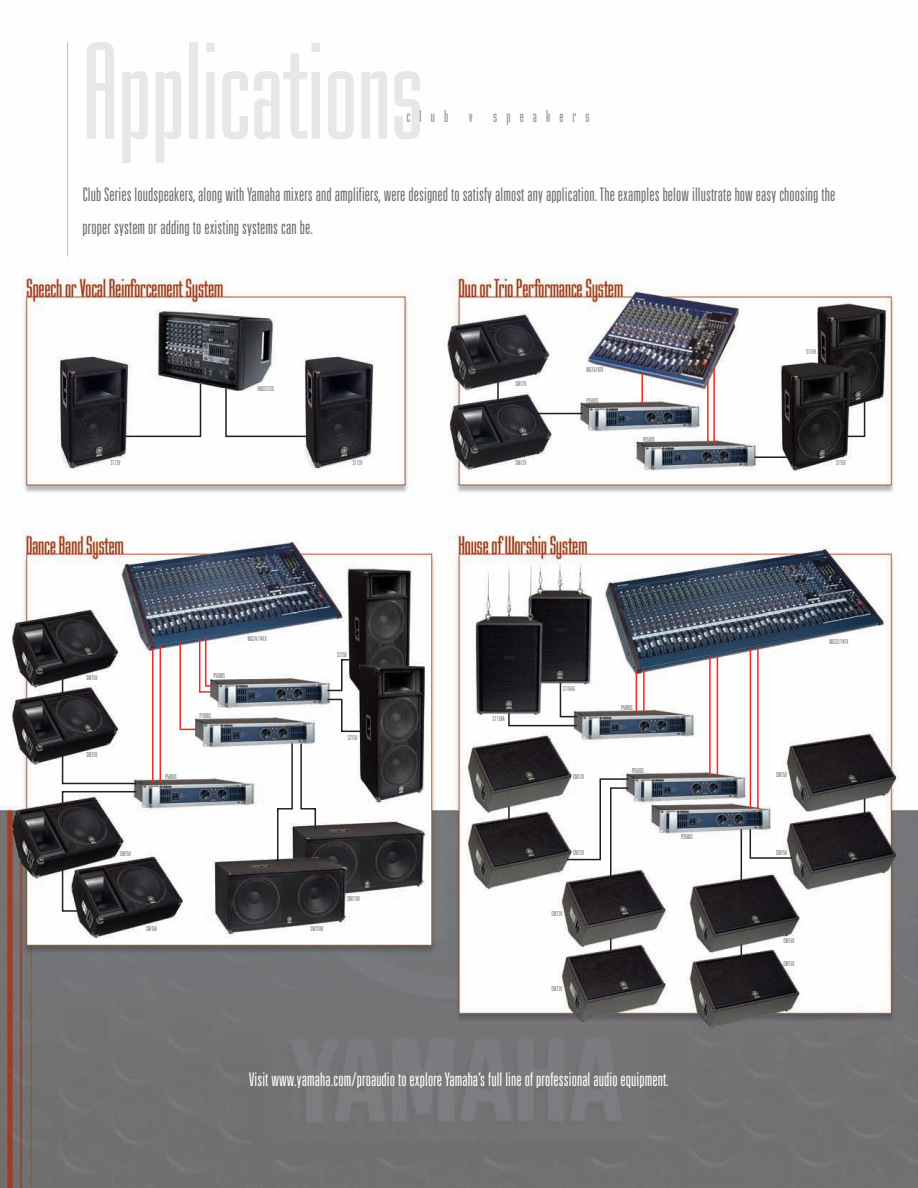
<style>
.page{position:relative;width:918px;height:1188px;background:#fff}
.page>*{position:absolute;margin:0;border:0;box-sizing:border-box;transform-origin:0 0}
.t1{font:144px "Mekanik Plain";color:#e6e7e9}
.t2{font:300 ultra-condensed 18.75px/33px "Univers";letter-spacing:.005em;color:#6c6d70}
.t3{font:300 ultra-condensed 18.75px "Univers";letter-spacing:.005em;color:#fff}
.t4{font:18px "Mekanik Plain";letter-spacing:.505em;color:#939598}
.t5{font:300 ultra-condensed 6.75px "Univers";letter-spacing:.015em;color:#6c6d70}
</style>
<div class="page">
<img style="left:0;top:275px;width:918px;height:913px">
<hr style="left:67px;top:42px;width:1px;height:215px;background:#bcbdc0">
<svg style="left:124px;top:383px;width:78px;height:55px"></svg>
<svg style="left:224px;top:387px;width:84px;height:51px"></svg>
<svg style="left:845px;top:400px;width:21px;height:38px"></svg>
<svg style="left:864px;top:799px;width:1px;height:16px"></svg>
<hr style="left:641px;top:374px;width:2px;height:31px;background:#ea2924">
<hr style="left:707px;top:381px;width:2px;height:63px;background:#ea2924">
<hr style="left:713px;top:368px;width:2px;height:76px;background:#ea2924">
<hr style="left:537px;top:413px;width:46px;height:1px;background:#231f20">
<hr style="left:755px;top:456px;width:32px;height:2px;background:#231f20">
<hr style="left:497px;top:382px;width:2px;height:20px;background:#231f20">
<svg style="left:179px;top:637px;width:35px;height:94px"></svg>
<hr style="left:152px;top:648px;width:2px;height:134px;background:#ea2924">
<hr style="left:160px;top:646px;width:1px;height:136px;background:#ea2924">
<hr style="left:636px;top:672px;width:1px;height:40px;background:#ea2924">
<hr style="left:643px;top:670px;width:2px;height:43px;background:#ea2924">
<hr style="left:709px;top:657px;width:2px;height:118px;background:#ea2924">
<hr style="left:717px;top:655px;width:1px;height:121px;background:#ea2924">
<hr style="left:750px;top:649px;width:1px;height:160px;background:#ea2924">
<hr style="left:757px;top:647px;width:2px;height:162px;background:#ea2924">
<svg style="left:326px;top:658px;width:27px;height:34px"></svg>
<svg style="left:326px;top:698px;width:37px;height:35px"></svg>
<svg style="left:300px;top:742px;width:17px;height:89px"></svg>
<svg style="left:276px;top:742px;width:18px;height:121px"></svg>
<svg style="left:62px;top:679px;width:1px;height:14px"></svg>
<svg style="left:61px;top:868px;width:19px;height:44px"></svg>
<svg style="left:61px;top:754px;width:77px;height:52px"></svg>
<svg style="left:508px;top:806px;width:2px;height:14px"></svg>
<svg style="left:507px;top:681px;width:71px;height:46px"></svg>
<svg style="left:749px;top:828px;width:44px;height:32px"></svg>
<hr style="left:741px;top:829px;width:1px;height:53px;background:#231f20">
<svg style="left:741px;top:945px;width:1px;height:12px"></svg>
<svg style="left:566px;top:778px;width:64px;height:101px"></svg>
<svg style="left:610px;top:939px;width:2px;height:13px"></svg>
<h1 class="t1" style="left:83px;top:43px;width:343px">Applications</h1>
<h3 class="t4" style="left:406px;top:110px;width:185px">club v speakers</h3>
<h2 class="t2" style="left:83px;top:179px;width:754px">Club Series loudspeakers, along with Yamaha mixers and amplifiers, were designed to satisfy almost any application.The examples below illustrate how easy choosing the proper system or adding to existing systems can be.</h2>
<p class="t5" style="left:111px;top:461px;width:11px">S112V</p>
<p class="t5" style="left:257px;top:386px;width:18px">EMX312SC</p>
<p class="t5" style="left:516px;top:381px;width:12px">SM12V</p>
<p class="t5" style="left:353px;top:461px;width:11px">S112V</p>
<p class="t5" style="left:516px;top:461px;width:12px">SM12V</p>
<p class="t5" style="left:587px;top:367px;width:18px">MG16/6FX</p>
<p class="t5" style="left:587px;top:398px;width:13px">P3500S</p>
<p class="t5" style="left:643px;top:437px;width:13px">P3500S</p>
<p class="t5" style="left:806px;top:349px;width:11px">S115V</p>
<p class="t5" style="left:836px;top:461px;width:11px">S115V</p>
<p class="t5" style="left:87px;top:675px;width:12px">SM15V</p>
<p class="t5" style="left:87px;top:752px;width:12px">SM15V</p>
<p class="t5" style="left:165px;top:774px;width:13px">P5000S</p>
<p class="t5" style="left:213px;top:674px;width:13px">P5000S</p>
<p class="t5" style="left:199px;top:713px;width:13px">P7000S</p>
<p class="t5" style="left:248px;top:636px;width:20px">MG24/14FX</p>
<p class="t5" style="left:337px;top:652px;width:11px">S215V</p>
<p class="t5" style="left:348px;top:735px;width:11px">S215V</p>
<p class="t5" style="left:120px;top:851px;width:12px">SM15V</p>
<p class="t5" style="left:146px;top:926px;width:12px">SM15V</p>
<p class="t5" style="left:311px;top:926px;width:14px">SW218V</p>
<p class="t5" style="left:347px;top:896px;width:14px">SW218V</p>
<p class="t5" style="left:493px;top:717px;width:13px">C115VA</p>
<p class="t5" style="left:563px;top:686px;width:13px">C115VA</p>
<p class="t5" style="left:621px;top:705px;width:13px">P5000S</p>
<p class="t5" style="left:632px;top:768px;width:13px">P3500S</p>
<p class="t5" style="left:573px;top:774px;width:12px">CM12V</p>
<p class="t5" style="left:776px;top:772px;width:12px">CM15V</p>
<p class="t5" style="left:681px;top:834px;width:13px">P3500S</p>
<p class="t5" style="left:573px;top:850px;width:12px">CM12V</p>
<p class="t5" style="left:776px;top:850px;width:12px">CM15V</p>
<p class="t5" style="left:552px;top:912px;width:12px">CM12V</p>
<p class="t5" style="left:552px;top:987px;width:12px">CM12V</p>
<p class="t5" style="left:783px;top:938px;width:12px">CM15V</p>
<p class="t5" style="left:783px;top:961px;width:12px">CM15V</p>
<h2 class="t3" style="left:249px;top:1072px;width:421px">Visit www.yamaha.com/proaudio to explore Yamaha’s full line of professional audio equipment.</h2>
<p class="t5" style="left:829px;top:639px;width:20px">MG32/14FX</p>
</div>
